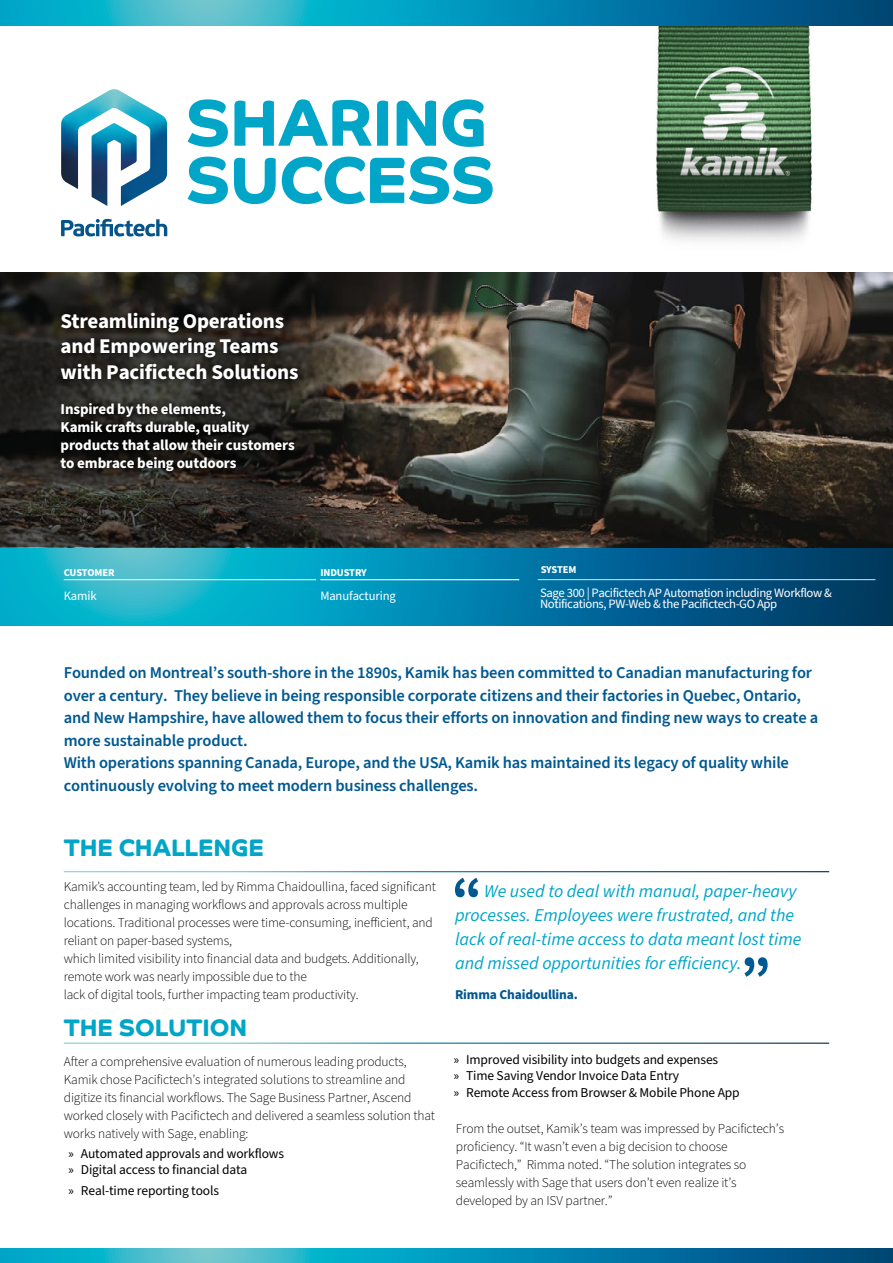
<style>
.page{position:relative;width:893px;height:1263px;background:#fff}
.page>*{position:absolute;margin:0;border:0;box-sizing:border-box;transform-origin:0 0}
.t1{font:700 65.7px/57.2px "Co Headline";letter-spacing:-.01em;color:#00a5c8}
.t2{font:700 24px "Co Headline";color:#00a5c8}
.t3{font:700 21px/25.5px "Source Sans Pro";letter-spacing:-.01em;color:#fff}
.t4{font:italic 18px/24px "Source Sans Pro";color:#00a5c8}
.t5{font:600 16.5px/22.5px "Source Sans Pro";letter-spacing:-.01em;color:#005990}
.t6{font:700 15px/18px "Source Sans Pro";letter-spacing:-.01em;color:#fff}
.t7{font:300 13.5px/18px "Source Sans Pro";letter-spacing:-.01em;color:#000}
.t8{font:13.5px/16.5px "Source Sans Pro";letter-spacing:-.01em;color:#000}
.t9{font:700 13.5px "Source Sans Pro";letter-spacing:-.01em;color:#005990}
.t10{font:12.75px/11.4px "Source Sans Pro";letter-spacing:-.03em;color:#fff}
.t11{font:12.75px "Source Sans Pro";letter-spacing:-.01em;color:#fff}
.t12{font:700 10.5px "Source Sans Pro";letter-spacing:-.02em;color:#fff}
</style>
<div class="page">
<img style="left:656px;top:26px;width:156px;height:215px">
<svg style="left:0;top:0;width:893px;height:26px;background:#1090b3"></svg>
<svg style="left:0;top:1248px;width:893px;height:15px;background:#1290b3"></svg>
<svg style="left:0;top:549px;width:893px;height:76px;background:#0983a8"></svg>
<img style="left:438px;top:272px;width:455px;height:275px">
<svg style="left:0;top:272px;width:438px;height:275px;background:#362f28"></svg>
<div style="left:53px;top:305px;width:259px;height:176px;background:#000;opacity:.75"></div>
<hr style="left:64px;top:579px;width:252px;height:1px;background:#fff">
<hr style="left:320px;top:579px;width:199px;height:1px;background:#fff">
<hr style="left:538px;top:579px;width:337px;height:1px;background:#fff">
<svg style="left:455px;top:878px;width:23px;height:19px"></svg>
<svg style="left:744px;top:957px;width:24px;height:20px"></svg>
<svg style="left:61px;top:89px;width:106px;height:117px"></svg>
<svg style="left:61px;top:219px;width:106px;height:17px"></svg>
<h1 class="t1" style="left:186px;top:94px;width:311px">SHARING<br>SUCCESS</h1>
<h3 class="t3" style="left:61px;top:308px;width:239px">Streamlining Operations and Empowering Teams with Pacifictech Solutions</h3>
<p class="t6" style="left:61px;top:400px;width:236px">Inspired by the elements,<br>Kamik crafts durable, quality products that allow their customers to embrace being outdoors</p>
<p class="t12" style="left:64px;top:566px;width:52px">CUSTOMER</p>
<p class="t10" style="left:64px;top:590px;width:35px">Kamik</p>
<p class="t12" style="left:320px;top:566px;width:48px">INDUSTRY</p>
<p class="t11" style="left:320px;top:587px;width:77px">Manufacturing</p>
<p class="t12" style="left:541px;top:562px;width:37px">SYSTEM</p>
<p class="t10" style="left:540px;top:587px;width:293px">Sage 300 | Pacifictech AP Automation including Workflow &amp;<br>Notifications, PW-Web &amp; the Pacifictech-GO App</p>
<p class="t5" style="left:64px;top:662px;width:756px">Founded on Montrealʼs south-shore in the 1890s, Kamik has been committed to Canadian manufacturing for over a century. They believe in being responsible corporate citizens and their factories in Quebec, Ontario, and New Hampshire, have allowed them to focus their efforts on innovation and finding new ways to create a more sustainable product.<br>With operations spanning Canada, Europe, and the USA, Kamik has maintained its legacy of quality while continuously evolving to meet modern business challenges.</p>
<h2 class="t2" style="left:64px;top:834px;width:201px">THE CHALLENGE</h2>
<p class="t7" style="left:64px;top:878px;width:374px">Kamik’s accounting team, led by Rimma Chaidoullina, faced significant challenges in managing workflows and approvals across multiple locations. Traditional processes were time-consuming, inefficient, and reliant on paper-based systems,<br>which limited visibility into financial data and budgets. Additionally, remote work was nearly impossible due to the<br>lack of digital tools, further impacting team productivity.</p>
<h3 class="t4" style="left:455px;top:880px;width:348px;text-indent:29px">We used to deal with manual, paper-heavy processes. Employees were frustrated, and the lack of real-time access to data meant lost time and missed opportunities for efficiency.</h3>
<p class="t9" style="left:455px;top:985px;width:125px">Rimma Chaidoullina.</p>
<h2 class="t2" style="left:64px;top:1014px;width:185px">THE SOLUTION</h2>
<p class="t7" style="left:64px;top:1052px;width:373px">After a comprehensive evaluation of numerous leading products, Kamik chose Pacifictechʼs integrated solutions to streamline and digitize its financial workflows. The Sage Business Partner, Ascend worked closely with Pacifictech and delivered a seamless solution that works natively with Sage, enabling:</p>
<p class="t8" style="left:68px;top:1145px;width:218px">» Automated approvals and workflows » Digital access to financial data</p>
<p class="t8" style="left:68px;top:1182px;width:152px">» Real-time reporting tools</p>
<p class="t8" style="left:453px;top:1052px;width:288px">» Improved visibility into budgets and expenses<br>» Time Saving Vendor Invoice Data Entry<br>» Remote Access from Browser &amp; Mobile Phone App</p>
<p class="t7" style="left:456px;top:1120px;width:330px">From the outset, Kamikʼs team was impressed by Pacifictechʼs proficiency. “It wasnʼt even a big decision to choose Pacifictech,” Rimma noted. “The solution integrates so seamlessly with Sage that users donʼt even realize itʼs developed by an ISV partner.”</p>
</div>
